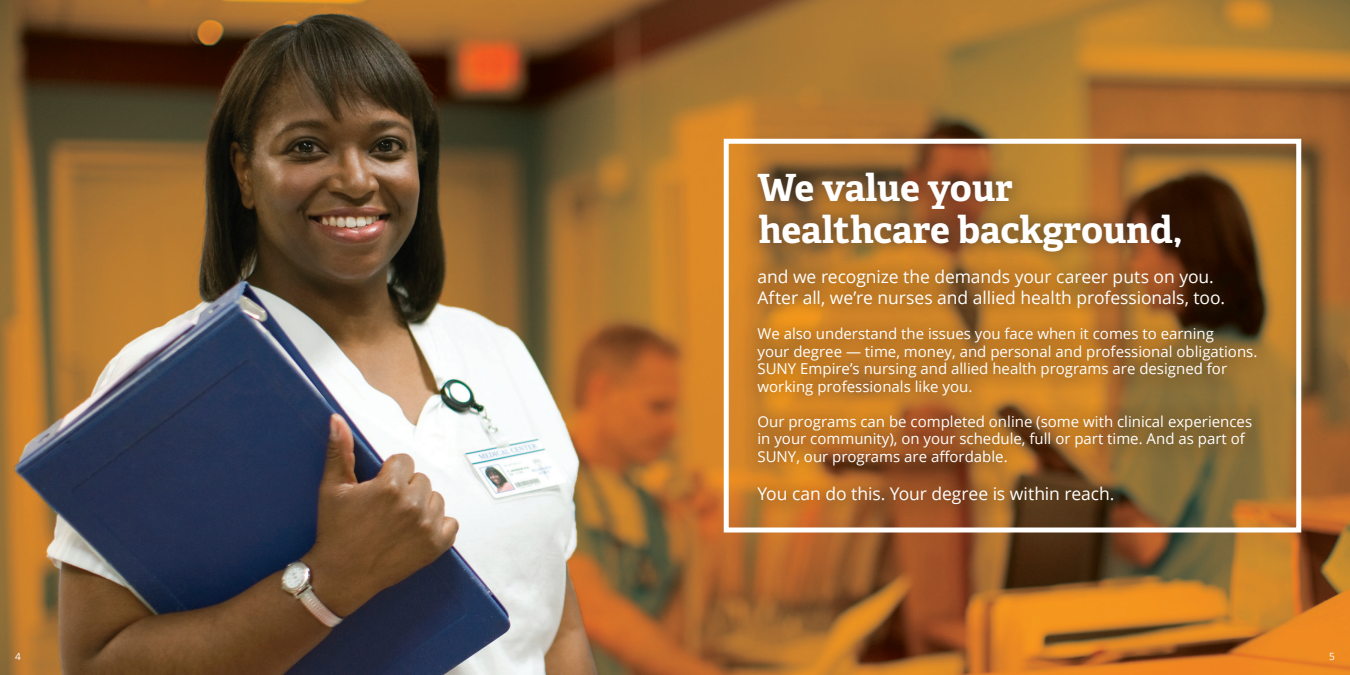
<style>
.page{position:relative;width:1350px;height:675px;background:#fff}
.page>*{position:absolute;margin:0;border:0;box-sizing:border-box;transform-origin:0 0}
.t1{font:700 37.5px/42.5px "Adelle PE";color:#fff}
.t2{font:17.5px/21px "Open Sans";letter-spacing:-.005em;color:#fff}
.t3{font:15px/17.5px "Open Sans";color:#fff}
.t4{font:10px "Open Sans";color:#fff}
</style>
<div class="page">
<img style="left:0;top:0;width:1350px;height:675px">
<div style="left:740px;top:154px;width:531px;height:368px;background:#231f20;opacity:.75"></div>
<div style="left:743px;top:256px;width:526px;height:264px;background:#a36009;opacity:.7"></div>
<div style="left:724px;top:139px;width:577px;height:393px;border:5px solid #fff"></div>
<p class="t4" style="left:15px;top:650px;width:7px">4</p>
<p class="t1" style="left:758px;top:165px;width:427px">We value your healthcare background,</p>
<p class="t2" style="left:758px;top:266px;width:469px">and we recognize the demands your career puts on you.<br>After all, we’re nurses and allied health professionals, too.</p>
<p class="t3" style="left:758px;top:325px;width:501px">We also understand the issues you face when it comes to earning<br>your degree — time, money, and personal and professional obligations.<br>SUNY Empire’s nursing and allied health programs are designed for working professionals like you.</p>
<p class="t3" style="left:758px;top:412px;width:496px">Our programs can be completed online (some with clinical experiences in your community), on your schedule, full or part time. And as part of<br>SUNY, our programs are affordable.</p>
<p class="t2" style="left:758px;top:483px;width:359px">You can do this. Your degree is within reach.</p>
<p class="t4" style="left:1329px;top:650px;width:7px">5</p>
</div>
